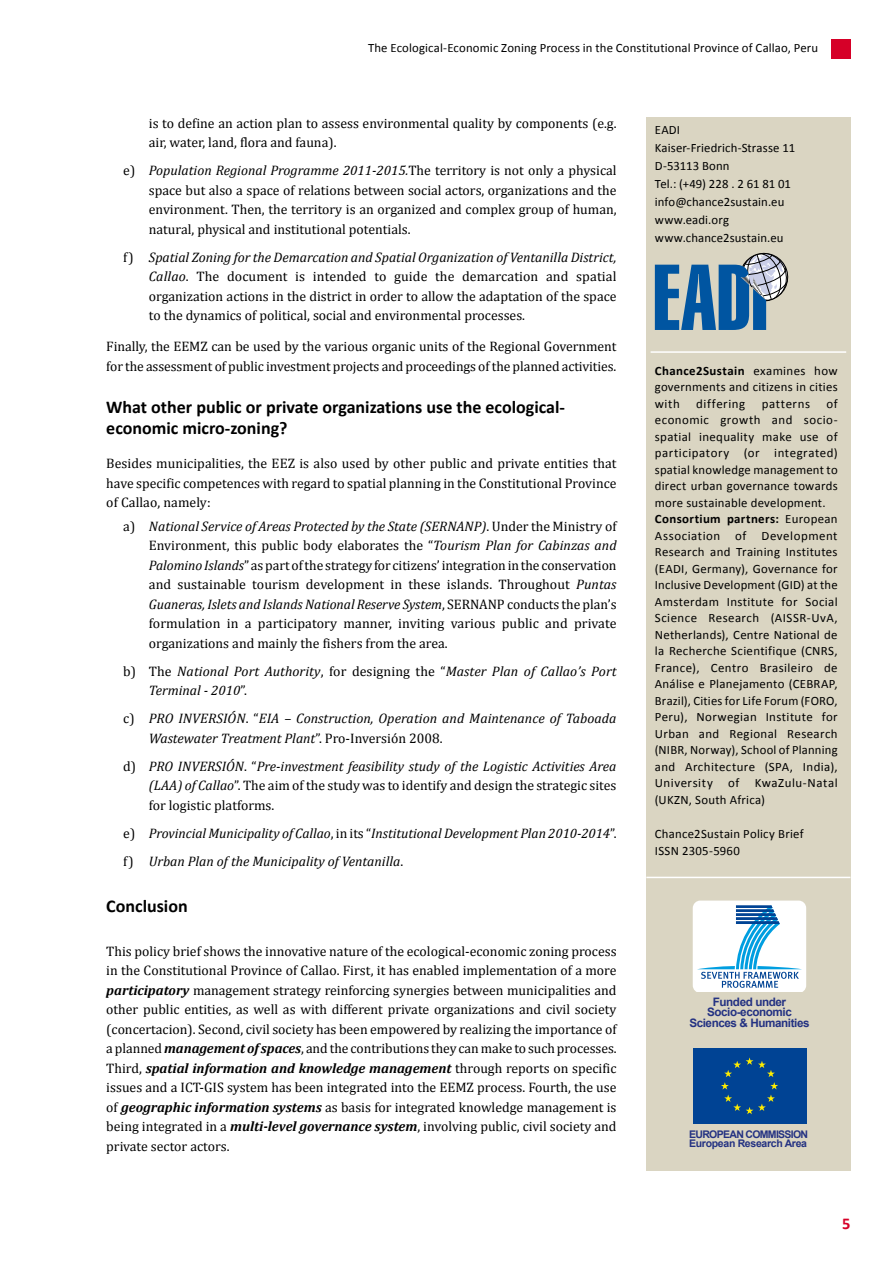
<style>
.page{position:relative;width:893px;height:1263px;background:#fff}
.page>*{position:absolute;margin:0;border:0;box-sizing:border-box;transform-origin:0 0}
.t1{font:700 18px/21px "Calibri";color:#000}
.t2{font:700 16.5px "Calibri";color:#d60028}
.t3{font:13.8px/19.5px "Cambria";color:#000;text-align:justify}
.t4{font:italic 13.8px/19.5px "Cambria";color:#000}
.t5{font:12.75px/16.5px "Calibri";letter-spacing:.02em;color:#000}
.t6{font:12.75px "Calibri";letter-spacing:.045em;color:#000}
.t7{font:12.75px "Calibri";letter-spacing:.04em;color:#000}
.t8{font:700 11.7px/10.5px "Arial";letter-spacing:-.035em;color:#243282;text-align:center}
.t9{font:700 10.5px/9px "Arial";letter-spacing:-.03em;color:#243282}
.s1{font-style:italic}
.s2{font-style:normal}
.s3{font-weight:700;font-style:italic}
.s4{font-weight:700}
</style>
<div class="page">
<div style="left:646px;top:117px;width:204px;height:1053px;background:#dad5c2"></div>
<svg style="left:655px;top:252px;width:134px;height:78px"></svg>
<div style="left:693px;top:1048px;width:113px;height:76px;background:#004394"></div>
<svg style="left:721px;top:1057px;width:57px;height:57px"></svg>
<hr style="left:651px;top:351px;width:195px;height:2px;background:#fff">
<hr style="left:646px;top:877px;width:204px;height:1px;background:#fff">
<svg style="left:693px;top:900px;width:113px;height:91px;background:#cde2f0"></svg>
<div style="left:831px;top:39px;width:19px;height:19px;background:#d60028"></div>
<p class="t5" style="left:368px;top:40px;width:452px">The Ecological-Economic Zoning Process in the Constitutional Province of Callao, Peru</p>
<p class="t3" style="left:149px;top:113px;width:469px">is to define an action plan to assess environmental quality by components (e.g. air, water, land, flora and fauna).</p>
<p class="t3" style="left:149px;top:161px;width:469px;text-indent:-26px">e) <span class="s1">Population Regional Programme 2011-2015.</span>The territory is not only a physical space but also a space of relations between social actors, organizations and the environment. Then, the territory is an organized and complex group of human, natural, physical and institutional potentials.</p>
<p class="t3" style="left:149px;top:247px;width:469px;text-indent:-26px">f) <span class="s1">Spatial Zoning for the Demarcation and Spatial Organization of Ventanilla District, Callao</span>. The document is intended to guide the demarcation and spatial organization actions in the district in order to allow the adaptation of the space to the dynamics of political, social and environmental processes.</p>
<p class="t3" style="left:106px;top:336px;width:512px">Finally, the EEMZ can be used by the various organic units of the Regional Government for the assessment of public investment projects and proceedings of the planned activities.</p>
<h1 class="t1" style="left:106px;top:396px;width:460px">What other public or private organizations use the ecological&shy;economic micro-zoning?</h1>
<p class="t3" style="left:106px;top:453px;width:512px">Besides municipalities, the EEZ is also used by other public and private entities that have specific competences with regard to spatial planning in the Constitutional Province of Callao, namely:</p>
<p class="t3" style="left:149px;top:516px;width:469px;text-indent:-26px">a) <span class="s1">National Service of Areas Protected by the State (SERNANP)</span>. Under the Ministry of Environment, this public body elaborates the “<span class="s1">Tourism Plan for Cabinzas and Palomino Islands</span>” as part of the strategy for citizens’ integration in the conservation and sustainable tourism development in these islands. Throughout <span class="s1">Puntas Guaneras, Islets and Islands National Reserve System</span>, SERNANP conducts the plan’s formulation in a participatory manner, inviting various public and private organizations and mainly the fishers from the area.</p>
<p class="t4" style="left:149px;top:661px;width:469px;text-indent:-26px"><span class="s2">b) The</span> National Port Authority<span class="s2">, for designing the “</span>Master Plan of Callao’s Port<br>Terminal - 2010<span class="s2">”.</span></p>
<p class="t4" style="left:149px;top:708px;width:469px;text-indent:-26px"><span class="s2">c)</span> PRO INVERSIÓN<span class="s2">. “</span>EIA – Construction, Operation and Maintenance of Taboada<br>Wastewater Treatment Plant<span class="s2">”. Pro-Inversión 2008.</span></p>
<p class="t3" style="left:149px;top:756px;width:469px;text-indent:-26px">d) <span class="s1">PRO INVERSIÓN</span>. “<span class="s1">Pre-investment feasibility study of the Logistic Activities Area (LAA) of Callao</span>”. The aim of the study was to identify and design the strategic sites for logistic platforms.</p>
<p class="t4" style="left:123px;top:818px;width:495px;line-height:28px"><span class="s2">e)</span> Provincial Municipality of Callao<span class="s2">, in its “</span>Institutional Development Plan 2010-2014<span class="s2">”. f)</span> Urban Plan of the Municipality of Ventanilla<span class="s2">.</span></p>
<h1 class="t1" style="left:106px;top:896px;width:83px">Conclusion</h1>
<p class="t3" style="left:106px;top:941px;width:512px">This policy brief shows the innovative nature of the ecological-economic zoning process in the Constitutional Province of Callao. First, it has enabled implementation of a more <span class="s3">participatory</span> management strategy reinforcing synergies between municipalities and other public entities, as well as with different private organizations and civil society (concertacion). Second, civil society has been empowered by realizing the importance of a planned <span class="s3">management of spaces</span>, and the contributions they can make to such processes.<br>Third, <span class="s3">spatial information and knowledge management</span> through reports on specific issues and a ICT-GIS system has been integrated into the EEMZ process. Fourth, the use of <span class="s3">geographic information systems</span> as basis for integrated knowledge management is being integrated in a <span class="s3">multi-level governance system</span>, involving public, civil society and private sector actors.</p>
<p class="t5" style="left:655px;top:120px;width:142px;line-height:18px">EADI<br>Kaiser-Friedrich-Strasse 11<br>D-53113 Bonn<br>Tel.: (+49) 228 . 2 61 81 01 info@chance2sustain.eu www.eadi.org www.chance2sustain.eu</p>
<p class="t5" style="left:655px;top:362px;width:184px;text-align:justify"><span class="s4">Chance2Sustain</span> examines how governments and citizens in cities with</p>
<p class="t5" style="left:655px;top:395px;width:184px;text-indent:172px">of economic growth and socio&shy;spatial inequality make use of participatory (or integrated) spatial knowledge management to direct urban governance towards more sustainable development.<br><span class="s4">Consortium partners:</span> European<br>Association of Development<br>Research and Training Institutes (EADI, Germany), Governance for<br>Inclusive Development (GID) at the<br>Amsterdam Institute for Social<br>Science Research (AISSR-UvA,<br>Netherlands), Centre National de la Recherche Scientifique (CNRS,<br>France), Centro Brasileiro de<br>Análise e Planejamento (CEBRAP,<br>Brazil), Cities for Life Forum (FORO,<br>Peru), Norwegian Institute for<br>Urban and Regional Research (NIBR, Norway), School of Planning and Architecture (SPA, India),<br>University of KwaZulu-Natal (UKZN, South Africa)</p>
<p class="t5" style="left:655px;top:826px;width:150px">Chance2Sustain Policy Brief<br>ISSN 2305-5960</p>
<p class="t6" style="left:696px;top:396px;width:51px">differing</p>
<p class="t7" style="left:762px;top:396px;width:50px">patterns</p>
<p class="t8" style="left:689px;top:997px;width:122px">Funded under<br>Socio-economic<br>Sciences &amp; Humanities</p>
<p class="t9" style="left:689px;top:1130px;width:120px">EUROPEAN COMMISSION<br>European Research Area</p>
<p class="t2" style="left:842px;top:1212px;width:10px">5</p>
</div>
